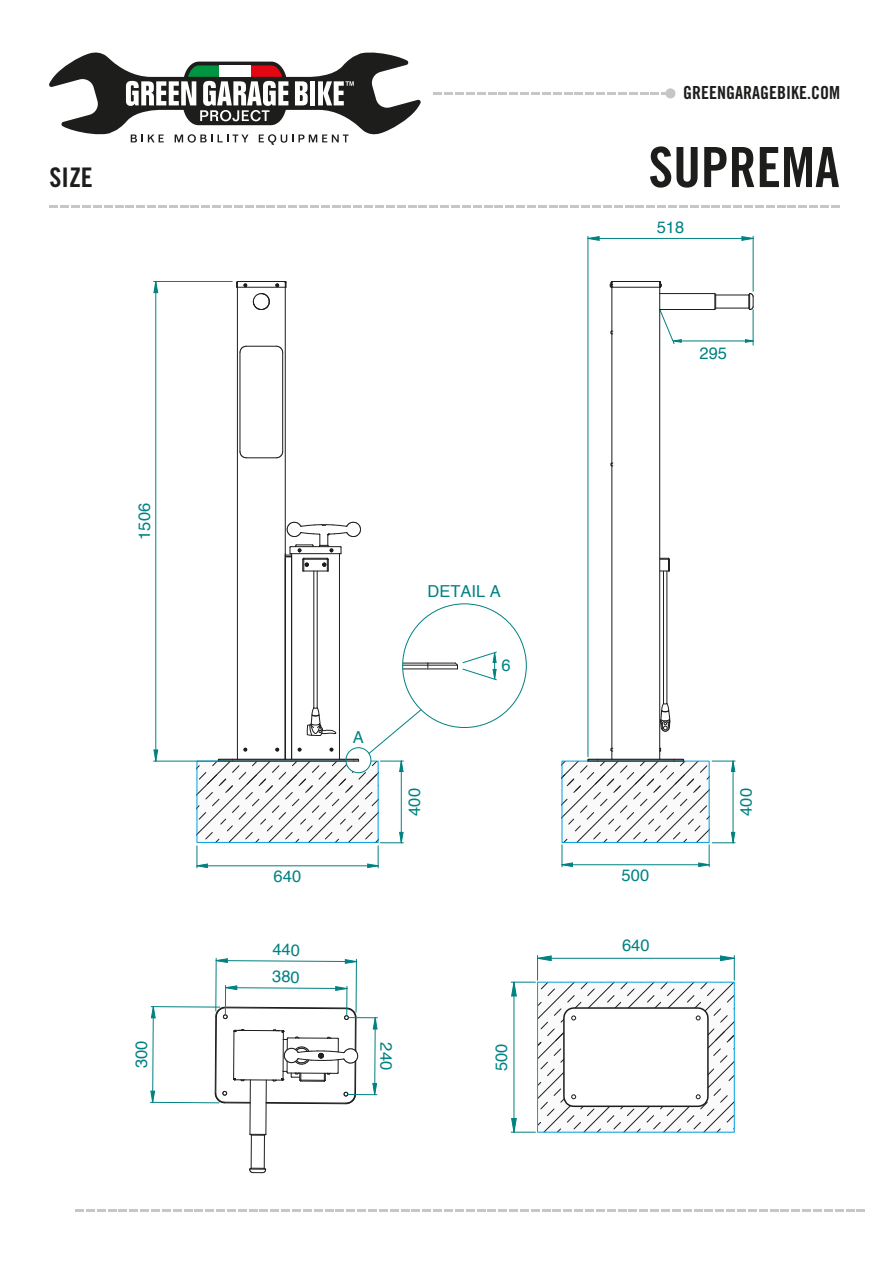
<style>
.page{position:relative;width:893px;height:1263px;background:#fff}
.page>*{position:absolute;margin:0;border:0;box-sizing:border-box;transform-origin:0 0}
.t1{font:55.5px "Trade Gothic Bold Cond Twenty";color:#1d1d1b}
.t2{font:27px "Trade Gothic Bold Cond Twenty";color:#1d1d1b}
.t3{font:18px "Trade Gothic Bold Cond Twenty";color:#1d1d1b}
.t4{font:16.5px "Helvetica";color:#008182}
</style>
<div class="page">
<svg style="left:434px;top:92px;width:231px;height:2px"></svg>
<div style="left:665px;top:88px;width:10px;height:10px;background:#c6c6c6;border-radius:50%"></div>
<svg style="left:50px;top:205px;width:789px;height:2px"></svg>
<svg style="left:75px;top:1209px;width:790px;height:2px"></svg>
<svg style="left:49px;top:52px;width:372px;height:93px"></svg>
<hr style="left:238px;top:281px;width:47px;height:1px;background:#1d1d1b">
<hr style="left:237px;top:287px;width:48px;height:1px;background:#1d1d1b">
<hr style="left:237px;top:287px;width:1px;height:472px;background:#1d1d1b">
<hr style="left:285px;top:287px;width:1px;height:472px;background:#1d1d1b">
<hr style="left:246px;top:346px;width:30px;height:1px;background:#1d1d1b">
<svg style="left:239px;top:346px;width:7px;height:7px"></svg>
<hr style="left:240px;top:353px;width:1px;height:98px;background:#1d1d1b">
<svg style="left:239px;top:451px;width:7px;height:7px"></svg>
<hr style="left:246px;top:457px;width:30px;height:1px;background:#1d1d1b">
<svg style="left:276px;top:451px;width:7px;height:7px"></svg>
<hr style="left:282px;top:353px;width:1px;height:98px;background:#1d1d1b">
<svg style="left:276px;top:346px;width:7px;height:7px"></svg>
<svg style="left:236px;top:281px;width:11px;height:7px"></svg>
<svg style="left:253px;top:281px;width:34px;height:29px"></svg>
<hr style="left:291px;top:554px;width:1px;height:205px;background:#1d1d1b">
<hr style="left:339px;top:554px;width:1px;height:205px;background:#1d1d1b">
<svg style="left:285px;top:521px;width:76px;height:51px"></svg>
<hr style="left:313px;top:571px;width:1px;height:137px;background:#1d1d1b">
<hr style="left:317px;top:571px;width:1px;height:137px;background:#1d1d1b">
<hr style="left:154px;top:761px;width:73px;height:1px;background:#008182">
<hr style="left:154px;top:281px;width:78px;height:1px;background:#008182">
<svg style="left:153px;top:749px;width:6px;height:13px"></svg>
<svg style="left:153px;top:281px;width:6px;height:12px"></svg>
<hr style="left:155px;top:281px;width:1px;height:480px;background:#008182">
<hr style="left:612px;top:287px;width:48px;height:1px;background:#1d1d1b">
<hr style="left:612px;top:281px;width:47px;height:1px;background:#1d1d1b">
<svg style="left:745px;top:339px;width:8px;height:4px"></svg>
<hr style="left:674px;top:341px;width:79px;height:1px;background:#008182">
<hr style="left:753px;top:310px;width:1px;height:35px;background:#008182">
<svg style="left:660px;top:310px;width:22px;height:35px"></svg>
<hr style="left:611px;top:287px;width:1px;height:472px;background:#1d1d1b">
<hr style="left:659px;top:287px;width:1px;height:472px;background:#1d1d1b">
<hr style="left:716px;top:295px;width:33px;height:1px;background:#1d1d1b">
<hr style="left:716px;top:308px;width:33px;height:1px;background:#1d1d1b">
<svg style="left:714px;top:293px;width:3px;height:17px"></svg>
<hr style="left:660px;top:293px;width:55px;height:1px;background:#1d1d1b">
<hr style="left:660px;top:309px;width:55px;height:1px;background:#1d1d1b">
<svg style="left:748px;top:293px;width:6px;height:17px"></svg>
<hr style="left:663px;top:571px;width:1px;height:132px;background:#1d1d1b">
<hr style="left:666px;top:571px;width:1px;height:132px;background:#1d1d1b">
<svg style="left:660px;top:694px;width:11px;height:38px"></svg>
<svg style="left:660px;top:557px;width:10px;height:15px"></svg>
<svg style="left:561px;top:758px;width:175px;height:109px"></svg>
<svg style="left:609px;top:281px;width:4px;height:7px"></svg>
<svg style="left:659px;top:281px;width:3px;height:7px"></svg>
<svg style="left:659px;top:747px;width:3px;height:5px"></svg>
<hr style="left:588px;top:236px;width:1px;height:521px;background:#008182">
<hr style="left:753px;top:236px;width:1px;height:55px;background:#008182">
<svg style="left:587px;top:236px;width:13px;height:5px"></svg>
<svg style="left:741px;top:236px;width:13px;height:5px"></svg>
<hr style="left:588px;top:238px;width:165px;height:1px;background:#008182">
<svg style="left:249px;top:1167px;width:18px;height:6px"></svg>
<hr style="left:264px;top:1135px;width:1px;height:33px;background:#1d1d1b">
<hr style="left:251px;top:1135px;width:1px;height:33px;background:#1d1d1b">
<svg style="left:249px;top:1133px;width:18px;height:3px"></svg>
<hr style="left:265px;top:1080px;width:2px;height:54px;background:#1d1d1b">
<hr style="left:250px;top:1080px;width:1px;height:54px;background:#1d1d1b">
<svg style="left:150px;top:985px;width:228px;height:119px"></svg>
<hr style="left:356px;top:959px;width:1px;height:53px;background:#008182">
<hr style="left:215px;top:958px;width:2px;height:53px;background:#008182">
<svg style="left:215px;top:958px;width:142px;height:6px"></svg>
<svg style="left:511px;top:955px;width:224px;height:178px"></svg>
<hr style="left:514px;top:982px;width:1px;height:150px;background:#008182">
<svg style="left:403px;top:651px;width:94px;height:30px"></svg>
<svg style="left:196px;top:698px;width:226px;height:170px"></svg>
<h2 class="t2" style="left:50px;top:161px;width:45px">SIZE</h2>
<p class="t4" style="left:132px;top:540px;width:38px;rotate:-90deg">1506</p>
<p class="t4" style="left:129px;top:1068px;width:29px;rotate:-90deg">300</p>
<p class="t3" style="left:683px;top:82px;width:158px">GREENGARAGEBIKE.COM</p>
<h1 class="t1" style="left:648px;top:134px;width:193px">SUPREMA</h1>
<p class="t4" style="left:657px;top:214px;width:29px">518</p>
<p class="t4" style="left:699px;top:340px;width:29px">295</p>
<p class="t4" style="left:428px;top:578px;width:75px">DETAIL A</p>
<p class="t4" style="left:274px;top:864px;width:29px">640</p>
<p class="t4" style="left:353px;top:725px;width:13px">A</p>
<p class="t4" style="left:402px;top:816px;width:29px;rotate:-90deg">400</p>
<p class="t4" style="left:501px;top:653px;width:11px">6</p>
<p class="t4" style="left:622px;top:863px;width:29px">500</p>
<p class="t4" style="left:272px;top:937px;width:29px">440</p>
<p class="t4" style="left:622px;top:933px;width:29px">640</p>
<p class="t4" style="left:272px;top:964px;width:29px">380</p>
<p class="t4" style="left:399px;top:1042px;width:29px;rotate:90deg">240</p>
<p class="t4" style="left:489px;top:1071px;width:29px;rotate:-90deg">500</p>
<p class="t4" style="left:733px;top:816px;width:29px;rotate:-90deg">400</p>
</div>
